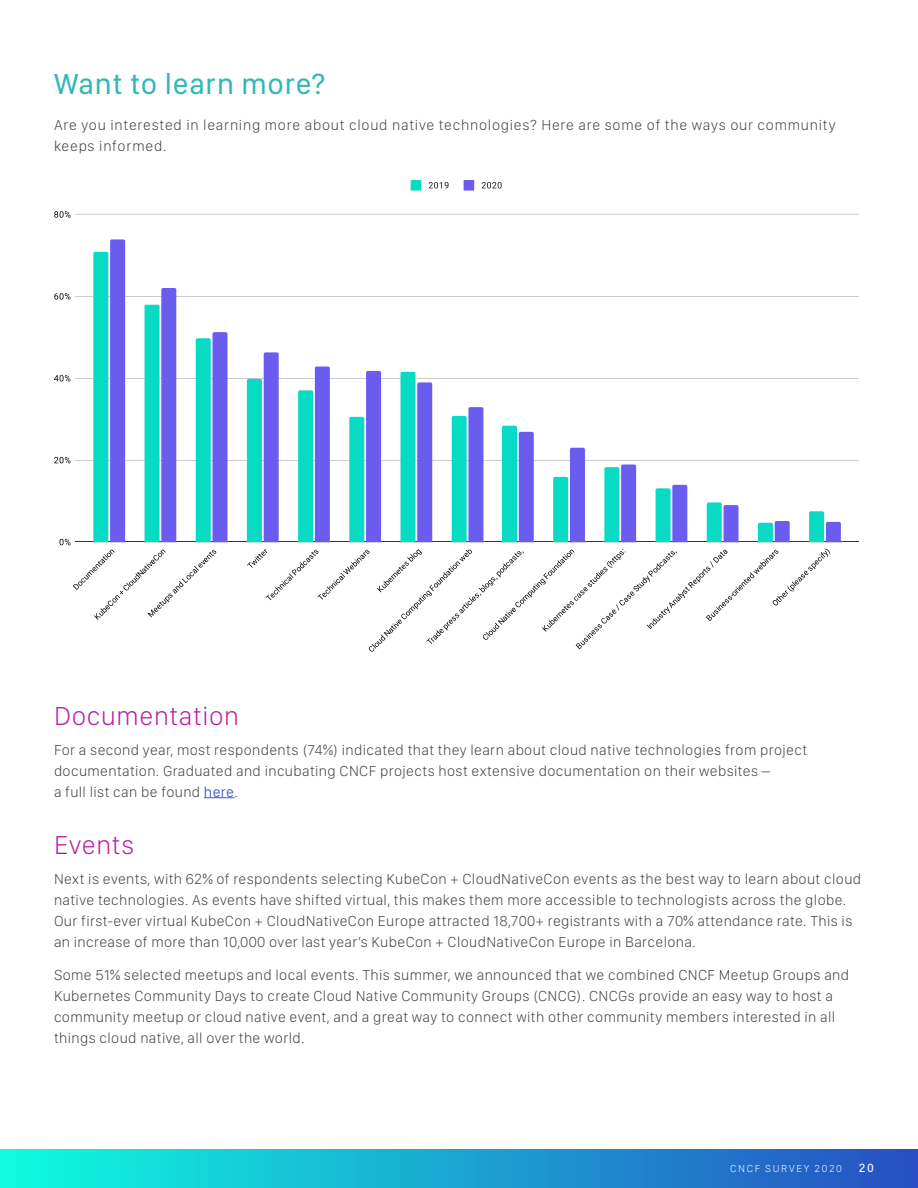
<style>
.page{position:relative;width:918px;height:1188px;background:#fff}
.page>*{position:absolute;margin:0;border:0;box-sizing:border-box;transform-origin:0 0}
.t1{font:30px "SF Compact Display";letter-spacing:.025em;color:#33b6b7}
.t2{font:100 27px "SF Compact Display";letter-spacing:.025em;color:#b71aa3}
.t3{font:100 15px/21px "SF Compact Display";letter-spacing:.025em;color:#3e3e3f}
.t4{font:100 15px/21px "SF Compact Display";letter-spacing:.05em;color:#3e3e3f}
.t5{font:12px "Acumin Variable Concept";color:#fff}
.t6{font:100 10.5px "SF Compact Display";letter-spacing:.15em;color:#fff}
.s1{font-weight:300;color:#3e55c7}
</style>
<div class="page">
<div style="left:0;top:1149px;width:918px;height:39px;background:linear-gradient(to right,#0efce0,#274ec3)"></div>
<hr style="left:204px;top:797px;width:30px;height:1px;background:#3e55c7">
<hr style="left:75px;top:541px;width:784px;height:1px;background:#333">
<hr style="left:75px;top:460px;width:784px;height:1px;background:#ccc">
<hr style="left:75px;top:378px;width:784px;height:1px;background:#ccc">
<hr style="left:75px;top:296px;width:784px;height:1px;background:#ccc">
<hr style="left:75px;top:214px;width:784px;height:1px;background:#ccc">
<svg style="left:246px;top:352px;width:34px;height:190px;background:#5fa9e1"></svg>
<svg style="left:297px;top:366px;width:34px;height:176px;background:#5fa9e1"></svg>
<svg style="left:348px;top:371px;width:34px;height:171px"></svg>
<svg style="left:400px;top:371px;width:33px;height:171px;background:#50a9dd"></svg>
<svg style="left:451px;top:407px;width:33px;height:135px;background:#52a5de"></svg>
<svg style="left:501px;top:425px;width:34px;height:117px;background:#54abde"></svg>
<svg style="left:552px;top:447px;width:34px;height:95px"></svg>
<svg style="left:603px;top:464px;width:34px;height:78px;background:#55a8df"></svg>
<svg style="left:655px;top:484px;width:33px;height:58px;background:#54a6df"></svg>
<svg style="left:706px;top:502px;width:34px;height:40px"></svg>
<svg style="left:757px;top:521px;width:34px;height:21px"></svg>
<svg style="left:808px;top:511px;width:34px;height:31px"></svg>
<svg style="left:54px;top:211px;width:16px;height:7px"></svg>
<svg style="left:54px;top:239px;width:175px;height:381px"></svg>
<svg style="left:247px;top:549px;width:583px;height:103px"></svg>
<div style="left:411px;top:180px;width:10px;height:11px;background:#08dbc4"></div>
<svg style="left:429px;top:182px;width:20px;height:6px"></svg>
<div style="left:464px;top:180px;width:10px;height:11px;background:#6b5cf0"></div>
<svg style="left:482px;top:182px;width:20px;height:6px"></svg>
<p class="t1" style="left:54px;top:66px;width:273px">Want to learn more?</p>
<p class="t4" style="left:54px;top:114px;width:783px">Are you interested in learning more about cloud native technologies? Here are some of the ways our community keeps informed.</p>
<p class="t2" style="left:54px;top:700px;width:187px">Documentation</p>
<p class="t3" style="left:54px;top:740px;width:755px">For a second year, most respondents (74%) indicated that they learn about cloud native technologies from project documentation. Graduated and incubating CNCF projects host extensive documentation on their websites –<br>a full list can be found <span class="s1">here</span>.</p>
<p class="t2" style="left:54px;top:829px;width:82px">Events</p>
<p class="t3" style="left:54px;top:869px;width:809px">Next is events, with 62% of respondents selecting KubeCon + CloudNativeCon events as the best way to learn about cloud native technologies. As events have shifted virtual, this makes them more accessible to technologists across the globe.<br>Our first-ever virtual KubeCon + CloudNativeCon Europe attracted 18,700+ registrants with a 70% attendance rate. This is an increase of more than 10,000 over last year’s KubeCon + CloudNativeCon Europe in Barcelona.</p>
<p class="t3" style="left:54px;top:965px;width:797px">Some 51% selected meetups and local events. This summer, we announced that we combined CNCF Meetup Groups and Kubernetes Community Days to create Cloud Native Community Groups (CNCG). CNCGs provide an easy way to host a community meetup or cloud native event, and a great way to connect with other community members interested in all things cloud native, all over the world.</p>
<p class="t6" style="left:730px;top:1163px;width:113px">CNCF SURVEY 2020</p>
<p class="t5" style="left:859px;top:1160px;width:16px">20</p>
</div>
